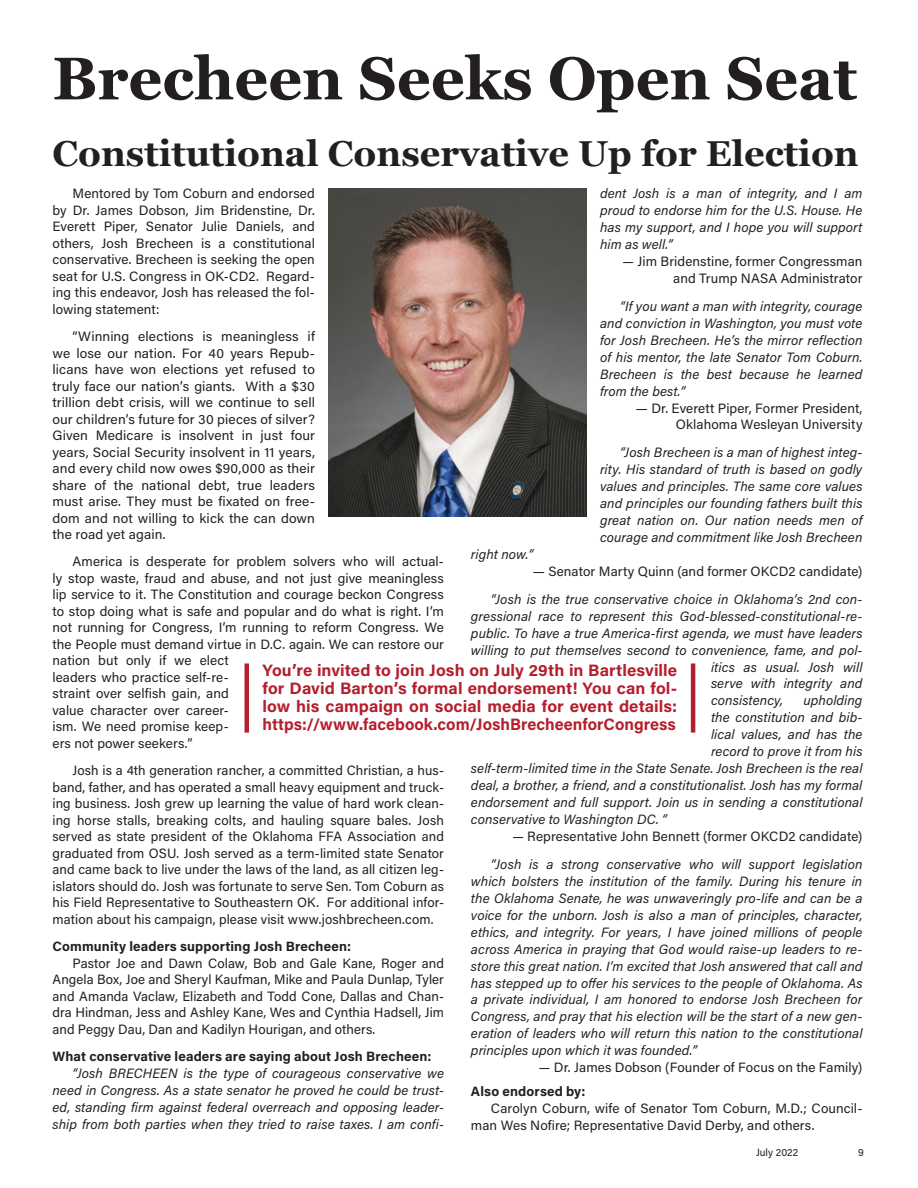
<style>
.page{position:relative;width:918px;height:1188px;background:#fff}
.page>*{position:absolute;margin:0;border:0;box-sizing:border-box;transform-origin:0 0}
.t1{font:700 60px "Georgia";color:#231f20}
.t2{font:700 36px "Georgia";color:#231f20}
.Body_Copy{font:700 16.5px/18px "Acumin Pro";color:#b41f2d;text-align:justify}
.Body_Copy-2{font:13.5px/16.5px "Acumin Pro";letter-spacing:.005em;color:#231f20;text-align:justify}
.Body_Copy-3{font:italic 13.5px/17px "Acumin Pro";letter-spacing:.005em;color:#231f20;text-align:justify}
.Body_Copy-4{font:700 13.5px "Acumin Pro";letter-spacing:.01em;color:#231f20}
.t3{font:10.5px "Acumin Pro";color:#231f20}
.s1{font-style:italic}
</style>
<div class="page">
<img style="left:328px;top:188px;width:259px;height:329px">
<div style="left:244px;top:663px;width:5px;height:70px;background:#b41f2d"></div>
<hr style="left:691px;top:663px;width:4px;height:70px;background:#b41f2d">
<p class="t1" style="left:52px;top:33px;width:806px">Brecheen Seeks Open Seat</p>
<p class="t2" style="left:52px;top:126px;width:808px">Constitutional Conservative Up for Election</p>
<p class="Body_Copy-3" style="left:600px;top:185px;width:264px">dent Josh is a man of integrity, and I am proud to endorse him for the U.S. House. He has my support, and I hope you will support him as well.”</p>
<p class="Body_Copy-2" style="left:623px;top:252px;width:241px;line-height:17px;text-align:right">— Jim Bridenstine, former Congressman and Trump NASA Administrator</p>
<p class="Body_Copy-3" style="left:600px;top:297px;width:264px;text-indent:20px">“If you want a man with integrity, courage and conviction in Washington, you must vote for Josh Brecheen. He’s the mirror reflection of his mentor, the late Senator Tom Coburn.<br>Brecheen is the best because he learned from the best.”</p>
<p class="Body_Copy-2" style="left:636px;top:399px;width:228px;line-height:17px;text-align:right"><span class="s1">—</span> Dr. Everett Piper, Former President,<br>Oklahoma Wesleyan University</p>
<p class="Body_Copy-3" style="left:600px;top:443px;width:264px;text-indent:20px">“Josh Brecheen is a man of highest integ&shy;rity. His standard of truth is based on godly values and principles. The same core values and principles our founding fathers built this great nation on. Our nation needs men of courage and commitment like Josh Brecheen</p>
<p class="Body_Copy-2" style="left:52px;top:185px;width:264px;text-indent:20px">Mentored by Tom Coburn and endorsed by Dr. James Dobson, Jim Bridenstine, Dr.<br>Everett Piper, Senator Julie Daniels, and others, Josh Brecheen is a constitutional conservative. Brecheen is seeking the open seat for U.S. Congress in OK-CD2. Regard&shy;ing this endeavor, Josh has released the fol&shy;lowing statement:</p>
<p class="Body_Copy-2" style="left:52px;top:328px;width:264px;text-indent:20px">“Winning elections is meaningless if we lose our nation. For 40 years Repub&shy;licans have won elections yet refused to truly face our nation’s giants. With a $30 trillion debt crisis, will we continue to sell our children’s future for 30 pieces of silver?<br>Given Medicare is insolvent in just four years, Social Security insolvent in 11 years, and every child now owes $90,000 as their share of the national debt, true leaders must arise. They must be fixated on free&shy;dom and not willing to kick the can down the road yet again.</p>
<p class="Body_Copy-2" style="left:53px;top:553px;width:393px;text-align:left;text-indent:20px">America is desperate for problem solvers who will actual&shy;ly stop waste, fraud and abuse, and not just give meaningless lip service to it. The Constitution and courage beckon Congress to stop doing what is safe and popular and do what is right. I’m not running for Congress, I’m running to reform Congress. We the People must demand virtue in D.C. again. We can restore our nation but only if we elect<br>leaders who practice self-re-<br>straint over selfish gain, and<br>value character over career-<br>ism. We need promise keep-<br>ers not power seekers.”</p>
<p class="Body_Copy-2" style="left:53px;top:762px;width:393px;text-indent:20px">Josh is a 4th generation rancher, a committed Christian, a hus&shy;band, father, and has operated a small heavy equipment and truck&shy;ing business. Josh grew up learning the value of hard work clean&shy;ing horse stalls, breaking colts, and hauling square bales. Josh served as state president of the Oklahoma FFA Association and graduated from OSU. Josh served as a term-limited state Senator and came back to live under the laws of the land, as all citizen leg&shy;islators should do. Josh was fortunate to serve Sen. Tom Coburn as his Field Representative to Southeastern OK. For additional infor&shy;mation about his campaign, please visit www.joshbrecheen.com.</p>
<p class="Body_Copy-4" style="left:52px;top:937px;width:300px">Community leaders supporting Josh Brecheen:</p>
<p class="Body_Copy-2" style="left:53px;top:954px;width:393px;text-indent:20px">Pastor Joe and Dawn Colaw, Bob and Gale Kane, Roger and Angela Box, Joe and Sheryl Kaufman, Mike and Paula Dunlap, Tyler and Amanda Vaclaw, Elizabeth and Todd Cone, Dallas and Chan&shy;dra Hindman, Jess and Ashley Kane, Wes and Cynthia Hadsell, Jim and Peggy Dau, Dan and Kadilyn Hourigan, and others.</p>
<p class="Body_Copy-4" style="left:52px;top:1047px;width:381px">What conservative leaders are saying about Josh Brecheen:</p>
<p class="Body_Copy-3" style="left:52px;top:1064px;width:393px;text-indent:20px">“Josh BRECHEEN is the type of courageous conservative we need in Congress. As a state senator he proved he could be trust&shy;ed, standing firm against federal overreach and opposing leader&shy;ship from both parties when they tried to raise taxes. I am confi-</p>
<p class="Body_Copy-3" style="left:471px;top:545px;width:64px">right now.”</p>
<p class="Body_Copy-2" style="left:533px;top:562px;width:331px"><span class="s1">—</span> Senator Marty Quinn (and former OKCD2 candidate)</p>
<p class="Body_Copy-3" style="left:491px;top:590px;width:373px">“Josh is the true conservative choice in Oklahoma’s 2nd con-</p>
<p class="Body_Copy-3" style="left:471px;top:607px;width:393px">gressional race to represent this God-blessed-constitutional-re-</p>
<p class="Body_Copy-3" style="left:471px;top:624px;width:393px">public. To have a true America-first agenda, we must have leaders</p>
<p class="Body_Copy-3" style="left:471px;top:641px;width:393px">willing to put themselves second to convenience, fame, and pol-</p>
<p class="Body_Copy-3" style="left:711px;top:658px;width:153px">itics as usual. Josh will</p>
<p class="Body_Copy-3" style="left:711px;top:675px;width:153px">serve with integrity and</p>
<p class="Body_Copy-3" style="left:711px;top:692px;width:73px">consistency,</p>
<p class="Body_Copy-3" style="left:803px;top:692px;width:61px">upholding</p>
<p class="Body_Copy-3" style="left:711px;top:709px;width:153px">the constitution and bib-</p>
<p class="Body_Copy-3" style="left:711px;top:726px;width:153px">lical values, and has the</p>
<p class="Body_Copy-3" style="left:711px;top:743px;width:153px">record to prove it from his</p>
<p class="Body_Copy-3" style="left:471px;top:759px;width:393px">self-term-limited time in the State Senate. Josh Brecheen is the real</p>
<p class="Body_Copy-3" style="left:471px;top:776px;width:393px">deal, a brother, a friend, and a constitutionalist. Josh has my formal</p>
<p class="Body_Copy-3" style="left:471px;top:793px;width:393px">endorsement and full support. Join us in sending a constitutional</p>
<p class="Body_Copy-3" style="left:471px;top:810px;width:198px">conservative to Washington DC. “</p>
<p class="Body_Copy-2" style="left:512px;top:828px;width:352px">— Representative John Bennett (former OKCD2 candidate)</p>
<p class="Body_Copy-3" style="left:471px;top:855px;width:393px;text-indent:20px">“Josh is a strong conservative who will support legislation which bolsters the institution of the family. During his tenure in the Oklahoma Senate, he was unwaveringly pro-life and can be a voice for the unborn. Josh is also a man of principles, character, ethics, and integrity. For years, I have joined millions of people across America in praying that God would raise-up leaders to re&shy;store this great nation. I’m excited that Josh answered that call and has stepped up to offer his services to the people of Oklahoma. As a private individual, I am honored to endorse Josh Brecheen for Congress, and pray that his election will be the start of a new gen&shy;eration of leaders who will return this nation to the constitutional principles upon which it was founded.”</p>
<p class="Body_Copy-2" style="left:539px;top:1059px;width:325px">— Dr. James Dobson (Founder of Focus on the Family)</p>
<p class="Body_Copy-4" style="left:471px;top:1082px;width:116px">Also endorsed by:</p>
<p class="Body_Copy-2" style="left:471px;top:1099px;width:393px;line-height:17px;text-indent:20px">Carolyn Coburn, wife of Senator Tom Coburn, M.D.; Council&shy;man Wes Nofire; Representative David Derby, and others.</p>
<p class="Body_Copy" style="left:263px;top:660px;width:416px">You’re invited to join Josh on July 29th in Bartlesville for David Barton’s formal endorsement! You can fol&shy;low his campaign on social media for event details: https://www.facebook.com/JoshBrecheenforCongress</p>
<p class="t3" style="left:756px;top:1145px;width:44px">July 2022</p>
<p class="t3" style="left:858px;top:1145px;width:7px">9</p>
</div>
